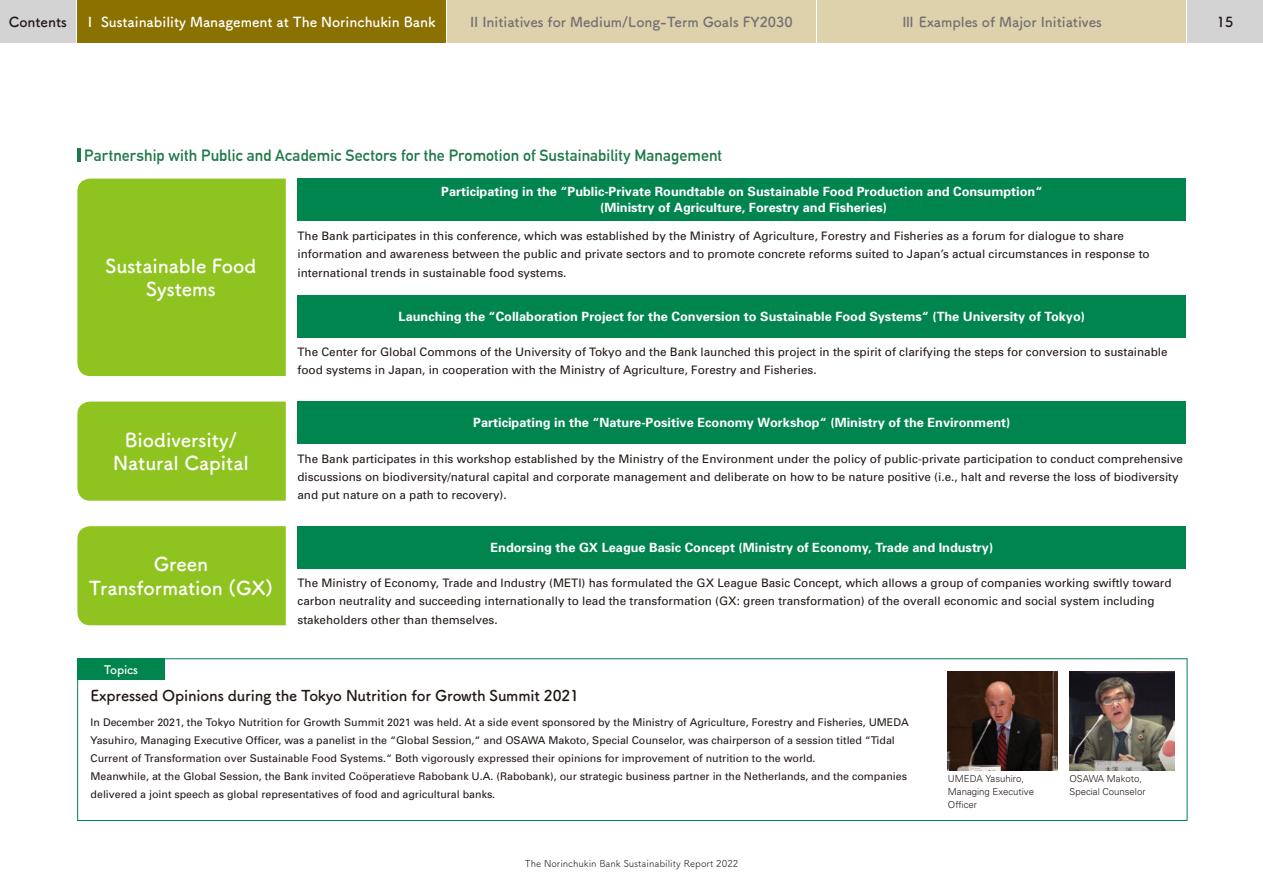
<style>
.page{position:relative;width:1263px;height:893px;background:#fff}
.page>*{position:absolute;margin:0;border:0;box-sizing:border-box;transform-origin:0 0}
.t1{font:19.2px/23.4px "Tsuku A Rd Gothic Std B";color:#fff;text-align:center}
.t2{font:700 15.9px "DIN Alternate";letter-spacing:.005em;color:#1f7849}
.t3{font:14.85px "Tsuku A Rd Gothic Std B";letter-spacing:-.01em;color:#221815}
.t4{font:13.8px "Tsuku A Rd Gothic Std B";color:#727171}
.t5{font:13.8px "Tsuku A Rd Gothic Std B";color:#fff}
.t6{font:13.8px "Tsuku A Rd Gothic Std B";color:#221815}
.t7{font:700 12.75px/15.9px "Univers";color:#fff;text-align:center}
.t8{font:11.7px/18.1px "Univers";color:#221815}
.t9{font:11.7px "Tsuku A Rd Gothic Std B";letter-spacing:-.01em;color:#fff}
.t10{font:10.65px/18px "Univers";color:#221815}
.t11{font:300 9.6px/12.8px "Univers";color:#221815}
.t12{font:9.6px "Tsuku A Rd Gothic Std R";color:#221815}
</style>
<div class="page">
<div style="left:447px;top:0;width:369px;height:43px;background:#ded2ad"></div>
<div style="left:817px;top:0;width:368px;height:43px;background:#ded2ad"></div>
<div style="left:1187px;top:0;width:76px;height:43px;background:#d3d3d4"></div>
<div style="left:0;top:0;width:76px;height:43px;background:#d3d3d4"></div>
<div style="left:297px;top:179px;width:889px;height:42px;background:#00854e"></div>
<hr style="left:77px;top:148px;width:3px;height:14px;background:#1f7849">
<div style="left:77px;top:179px;width:209px;height:197px;background:#8fc31f"></div>
<div style="left:297px;top:295px;width:889px;height:43px;background:#00854e"></div>
<div style="left:297px;top:402px;width:889px;height:42px;background:#00854e"></div>
<div style="left:77px;top:402px;width:209px;height:99px;background:#8fc31f"></div>
<div style="left:77px;top:526px;width:209px;height:99px;background:#8fc31f"></div>
<div style="left:77px;top:658px;width:1110px;height:163px;border:1px solid #00854e"></div>
<div style="left:77px;top:658px;width:88px;height:22px;background:#00854e"></div>
<img style="left:1069px;top:672px;width:105px;height:99px">
<img style="left:948px;top:672px;width:109px;height:99px">
<div style="left:297px;top:526px;width:889px;height:43px;background:#00854e"></div>
<div style="left:77px;top:0;width:369px;height:43px;background:#8b7100"></div>
<p class="t6" style="left:9px;top:11px;width:60px">Contents</p>
<p class="t4" style="left:470px;top:11px;width:324px">II Initiatives for Medium/Long-Term Goals FY2030</p>
<p class="t4" style="left:901px;top:11px;width:202px">Ⅲ Examples of Major Initiatives</p>
<p class="t6" style="left:1217px;top:11px;width:18px">15</p>
<p class="t5" style="left:83px;top:11px;width:354px">Ⅰ Sustainability Management at The Norinchukin Bank</p>
<h2 class="t2" style="left:84px;top:143px;width:639px">Partnership with Public and Academic Sectors for the Promotion of Sustainability Management</h2>
<h1 class="t1" style="left:106px;top:253px;width:152px">Sustainable Food<br>Systems</h1>
<h1 class="t1" style="left:113px;top:427px;width:137px">Biodiversity/<br>Natural Capital</h1>
<h1 class="t1" style="left:89px;top:551px;width:186px">Green<br>Transformation (GX)</h1>
<p class="t9" style="left:104px;top:660px;width:36px">Topics</p>
<p class="t7" style="left:441px;top:184px;width:603px">Participating in the “Public-Private Roundtable on Sustainable Food Production and Consumption“ (Ministry of Agriculture, Forestry and Fisheries)</p>
<p class="t8" style="left:297px;top:227px;width:854px">The Bank participates in this conference, which was established by the Ministry of Agriculture, Forestry and Fisheries as a forum for dialogue to share information and awareness between the public and private sectors and to promote concrete reforms suited to Japan’s actual circumstances in response to international trends in sustainable food systems.</p>
<p class="t7" style="left:399px;top:308px;width:688px">Launching the “Collaboration Project for the Conversion to Sustainable Food Systems“ (The University of Tokyo)</p>
<p class="t8" style="left:297px;top:343px;width:872px">The Center for Global Commons of the University of Tokyo and the Bank launched this project in the spirit of clarifying the steps for conversion to sustainable food systems in Japan, in cooperation with the Ministry of Agriculture, Forestry and Fisheries.</p>
<p class="t7" style="left:473px;top:414px;width:539px">Participating in the “Nature-Positive Economy Workshop“ (Ministry of the Environment)</p>
<p class="t8" style="left:297px;top:449px;width:887px">The Bank participates in this workshop established by the Ministry of the Environment under the policy of public-private participation to conduct comprehensive discussions on biodiversity/natural capital and corporate management and deliberate on how to be nature positive (i.e., halt and reverse the loss of biodiversity and put nature on a path to recovery).</p>
<p class="t7" style="left:490px;top:539px;width:504px">Endorsing the GX League Basic Concept (Ministry of Economy, Trade and Industry)</p>
<p class="t8" style="left:297px;top:574px;width:876px">The Ministry of Economy, Trade and Industry (METI) has formulated the GX League Basic Concept, which allows a group of companies working swiftly toward carbon neutrality and succeeding internationally to lead the transformation (GX: green transformation) of the overall economic and social system including stakeholders other than themselves.</p>
<p class="t3" style="left:91px;top:684px;width:490px">Expressed Opinions during the Tokyo Nutrition for Growth Summit 2021</p>
<p class="t10" style="left:91px;top:713px;width:820px">In December 2021, the Tokyo Nutrition for Growth Summit 2021 was held. At a side event sponsored by the Ministry of Agriculture, Forestry and Fisheries, UMEDA Yasuhiro, Managing Executive Officer, was a panelist in the “Global Session,“ and OSAWA Makoto, Special Counselor, was chairperson of a session titled “Tidal Current of Transformation over Sustainable Food Systems.“ Both vigorously expressed their opinions for improvement of nutrition to the world.<br>Meanwhile, at the Global Session, the Bank invited Coöperatieve Rabobank U.A. (Rabobank), our strategic business partner in the Netherlands, and the companies delivered a joint speech as global representatives of food and agricultural banks.</p>
<p class="t12" style="left:525px;top:856px;width:215px">The Norinchukin Bank Sustainability Report 2022</p>
<p class="t11" style="left:948px;top:772px;width:88px">UMEDA Yasuhiro,<br>Managing Executive<br>Officer</p>
<p class="t11" style="left:1069px;top:772px;width:78px">OSAWA Makoto,<br>Special Counselor</p>
</div>
